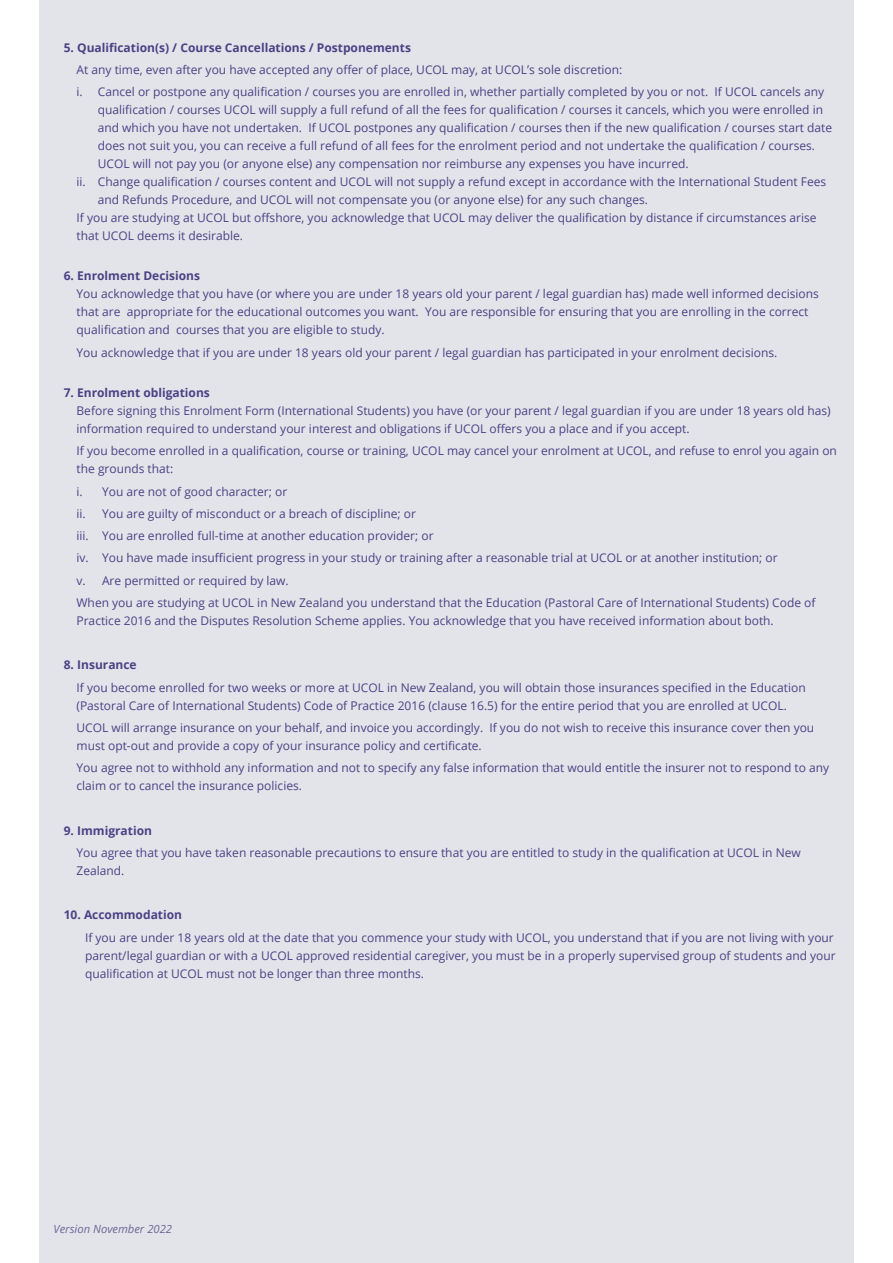
<style>
.page{position:relative;width:893px;height:1263px;background:#fff}
.page>*{position:absolute;margin:0;border:0;box-sizing:border-box;transform-origin:0 0}
.t1{font:12px/18px "Open Sans";color:#4b4185}
.t2{font:700 12px "Open Sans";color:#4b4185}
.t3{font:italic 11.25px "Open Sans";color:#6c6895}
</style>
<div class="page">
<div style="left:39px;top:0;width:815px;height:1263px;background:#e3e4ea"></div>
<p class="t2" style="left:64px;top:39px;width:349px">5. Qualification(s) / Course Cancellations / Postponements</p>
<p class="t1" style="left:77px;top:58px;width:749px;line-height:22.2px">At any time, even after you have accepted any offer of place, UCOL may, at UCOL’s sole discretion:<br>i. Cancel or postpone any qualification / courses you are enrolled in, whether partially completed by you or not. If UCOL cancels any</p>
<p class="t1" style="left:98px;top:101px;width:727px">qualification / courses UCOL will supply a full refund of all the fees for qualification / courses it cancels, which you were enrolled in</p>
<p class="t1" style="left:98px;top:119px;width:736px">and which you have not undertaken. If UCOL postpones any qualification / courses then if the new qualification / courses start date</p>
<p class="t1" style="left:98px;top:137px;width:719px">does not suit you, you can receive a full refund of all fees for the enrolment period and not undertake the qualification / courses.</p>
<p class="t1" style="left:98px;top:155px;width:592px">UCOL will not pay you (or anyone else) any compensation nor reimburse any expenses you have incurred.</p>
<p class="t1" style="left:77px;top:173px;width:751px">ii. Change qualification / courses content and UCOL will not supply a refund except in accordance with the International Student Fees</p>
<p class="t1" style="left:98px;top:191px;width:552px">and Refunds Procedure, and UCOL will not compensate you (or anyone else) for any such changes.</p>
<p class="t1" style="left:77px;top:209px;width:741px">If you are studying at UCOL but offshore, you acknowledge that UCOL may deliver the qualification by distance if circumstances arise</p>
<p class="t1" style="left:77px;top:227px;width:168px">that UCOL deems it desirable.</p>
<p class="t2" style="left:64px;top:268px;width:138px">6. Enrolment Decisions</p>
<p class="t1" style="left:77px;top:285px;width:744px">You acknowledge that you have (or where you are under 18 years old your parent / legal guardian has) made well informed decisions that are appropriate for the educational outcomes you want. You are responsible for ensuring that you are enrolling in the correct qualification and courses that you are eligible to study.</p>
<p class="t1" style="left:77px;top:343px;width:702px">You acknowledge that if you are under 18 years old your parent / legal guardian has participated in your enrolment decisions.</p>
<p class="t2" style="left:64px;top:384px;width:148px">7. Enrolment obligations</p>
<p class="t1" style="left:77px;top:401px;width:756px">Before signing this Enrolment Form (International Students) you have (or your parent / legal guardian if you are under 18 years old has) information required to understand your interest and obligations if UCOL offers you a place and if you accept.</p>
<p class="t1" style="left:77px;top:442px;width:762px">If you become enrolled in a qualification, course or training, UCOL may cancel your enrolment at UCOL, and refuse to enrol you again on the grounds that:</p>
<p class="t1" style="left:77px;top:480px;width:740px;line-height:22.2px">i. You are not of good character; or<br>ii. You are guilty of misconduct or a breach of discipline; or<br>iii. You are enrolled full-time at another education provider; or<br>iv. You have made insufficient progress in your study or training after a reasonable trial at UCOL or at another institution; or<br>v. Are permitted or required by law.<br>When you are studying at UCOL in New Zealand you understand that the Education (Pastoral Care of International Students) Code of</p>
<p class="t1" style="left:77px;top:611px;width:699px">Practice 2016 and the Disputes Resolution Scheme applies. You acknowledge that you have received information about both.</p>
<p class="t2" style="left:64px;top:656px;width:74px">8. Insurance</p>
<p class="t1" style="left:77px;top:678px;width:731px">If you become enrolled for two weeks or more at UCOL in New Zealand, you will obtain those insurances specified in the Education (Pastoral Care of International Students) Code of Practice 2016 (clause 16.5) for the entire period that you are enrolled at UCOL.</p>
<p class="t1" style="left:77px;top:718px;width:739px">UCOL will arrange insurance on your behalf, and invoice you accordingly. If you do not wish to receive this insurance cover then you must opt-out and provide a copy of your insurance policy and certificate.</p>
<p class="t1" style="left:77px;top:758px;width:754px">You agree not to withhold any information and not to specify any false information that would entitle the insurer not to respond to any claim or to cancel the insurance policies.</p>
<p class="t2" style="left:64px;top:822px;width:90px">9. Immigration</p>
<p class="t1" style="left:77px;top:843px;width:726px">You agree that you have taken reasonable precautions to ensure that you are entitled to study in the qualification at UCOL in New<br>Zealand.</p>
<p class="t2" style="left:64px;top:906px;width:120px">10. Accommodation</p>
<p class="t1" style="left:85px;top:928px;width:752px">If you are under 18 years old at the date that you commence your study with UCOL, you understand that if you are not living with your parent/legal guardian or with a UCOL approved residential caregiver, you must be in a properly supervised group of students and your qualification at UCOL must not be longer than three months.</p>
<p class="t3" style="left:54px;top:1221px;width:120px">Version November 2022</p>
</div>
